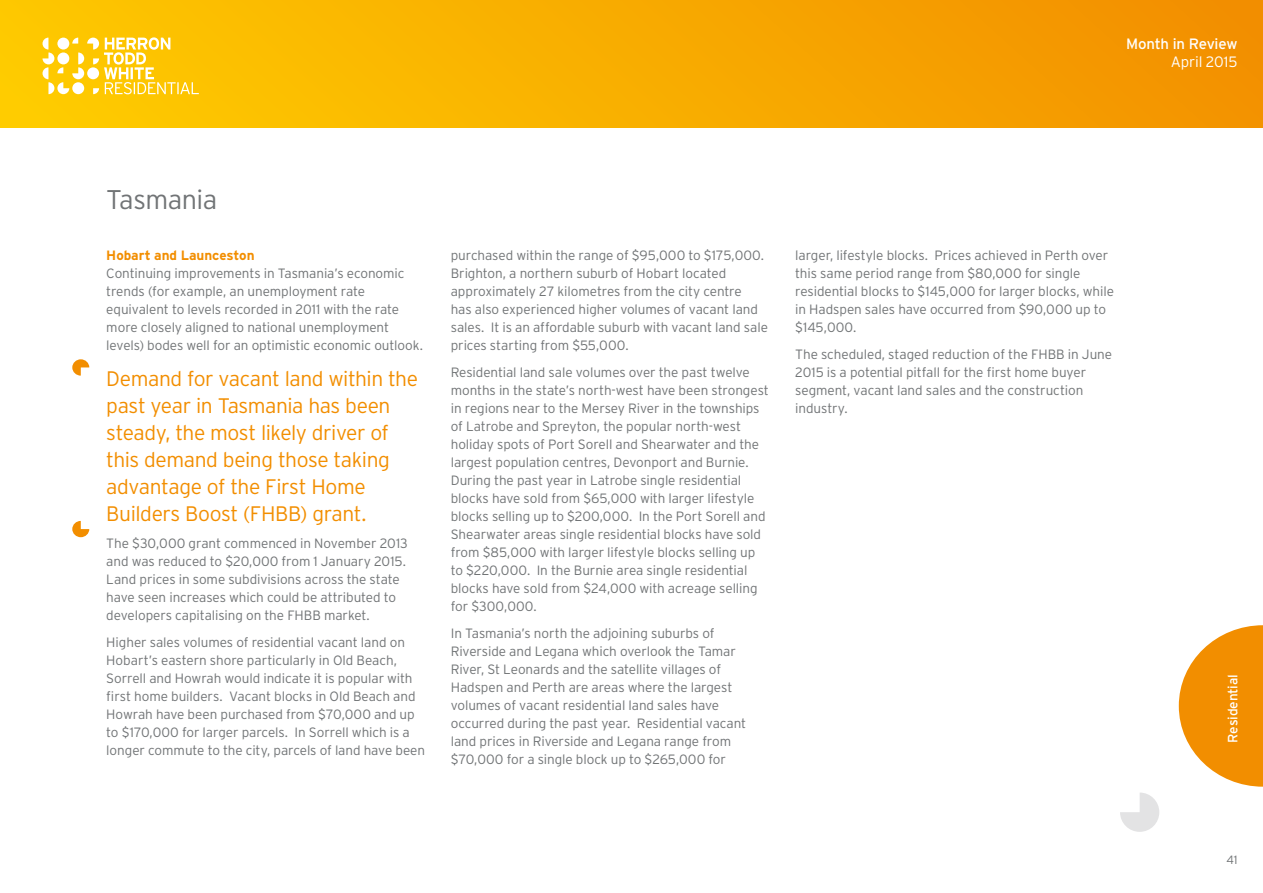
<style>
.page{position:relative;width:1263px;height:893px;background:#fff}
.page>*{position:absolute;margin:0;border:0;box-sizing:border-box;transform-origin:0 0}
.H_4{font:300 27px "Interstate";letter-spacing:-.02em;color:#717476}
.P_1{font:300 21px/27px "Interstate";letter-spacing:-.02em;color:#f28e00}
.H_3{font:15px "Interstate";letter-spacing:-.015em;color:#fff}
.H_3-2{font:300 15px "Interstate";letter-spacing:-.015em;color:#fff}
.P_2{font:300 13.5px/18px "Interstate";letter-spacing:-.005em;color:#717476}
.H_3-3{font:700 13.5px "Interstate";letter-spacing:-.005em;color:#f28e00}
.H_3-4{font:13.5px "Interstate";letter-spacing:-.01em;color:#fff}
.t1{font:300 12px "Interstate";color:#717476}
</style>
<div class="page">
<svg style="left:1120px;top:792px;width:39px;height:40px"></svg>
<div style="left:0;top:0;width:1263px;height:128px;background:linear-gradient(to right,#fecb00,#f29000)"></div>
<svg style="left:43px;top:37px;width:156px;height:57px"></svg>
<svg style="left:1179px;top:625px;width:84px;height:162px"></svg>
<svg style="left:72px;top:359px;width:17px;height:17px"></svg>
<svg style="left:72px;top:521px;width:17px;height:16px"></svg>
<p class="H_3" style="left:1126px;top:35px;width:113px">Month in Review</p>
<p class="H_3-2" style="left:1171px;top:53px;width:68px">April 2015</p>
<p class="H_4" style="left:106px;top:183px;width:112px">Tasmania</p>
<p class="H_3-3" style="left:106px;top:247px;width:150px">Hobart and Launceston</p>
<p class="P_2" style="left:106px;top:264px;width:318px">Continuing improvements in Tasmania’s economic trends (for example, an unemployment rate equivalent to levels recorded in 2011 with the rate more closely aligned to national unemployment levels) bodes well for an optimistic economic outlook.</p>
<p class="P_1" style="left:106px;top:365px;width:313px">Demand for vacant land within the past year in Tasmania has been steady, the most likely driver of this demand being those taking advantage of the First Home<br>Builders Boost (FHBB) grant.</p>
<p class="P_2" style="left:106px;top:534px;width:303px">The $30,000 grant commenced in November 2013 and was reduced to $20,000 from 1 January 2015.<br>Land prices in some subdivisions across the state have seen increases which could be attributed to developers capitalising on the FHBB market.</p>
<p class="P_2" style="left:106px;top:633px;width:320px">Higher sales volumes of residential vacant land on Hobart’s eastern shore particularly in Old Beach, Sorrell and Howrah would indicate it is popular with first home builders. Vacant blocks in Old Beach and Howrah have been purchased from $70,000 and up to $170,000 for larger parcels. In Sorrell which is a longer commute to the city, parcels of land have been</p>
<p class="P_2" style="left:451px;top:246px;width:319px">purchased within the range of $95,000 to $175,000.<br>Brighton, a northern suburb of Hobart located approximately 27 kilometres from the city centre<br>has also experienced higher volumes of vacant land sales. It is an affordable suburb with vacant land sale prices starting from $55,000.</p>
<p class="P_2" style="left:451px;top:363px;width:320px">Residential land sale volumes over the past twelve months in the state’s north-west have been strongest in regions near to the Mersey River in the townships of Latrobe and Spreyton, the popular north-west holiday spots of Port Sorell and Shearwater and the largest population centres, Devonport and Burnie.<br>During the past year in Latrobe single residential blocks have sold from $65,000 with larger lifestyle blocks selling up to $200,000. In the Port Sorell and Shearwater areas single residential blocks have sold from $85,000 with larger lifestyle blocks selling up to $220,000. In the Burnie area single residential blocks have sold from $24,000 with acreage selling for $300,000.</p>
<p class="P_2" style="left:451px;top:624px;width:297px">In Tasmania’s north the adjoining suburbs of Riverside and Legana which overlook the Tamar River, St Leonards and the satellite villages of Hadspen and Perth are areas where the largest volumes of vacant residential land sales have occurred during the past year. Residential vacant land prices in Riverside and Legana range from $70,000 for a single block up to $265,000 for</p>
<p class="P_2" style="left:795px;top:246px;width:320px">larger, lifestyle blocks. Prices achieved in Perth over this same period range from $80,000 for single residential blocks to $145,000 for larger blocks, while in Hadspen sales have occurred from $90,000 up to $145,000.</p>
<p class="P_2" style="left:795px;top:345px;width:318px">The scheduled, staged reduction of the FHBB in June 2015 is a potential pitfall for the first home buyer segment, vacant land sales and the construction industry.</p>
<p class="H_3-4" style="left:1224px;top:743px;width:70px;rotate:-90deg">Residential</p>
<p class="t1" style="left:1226px;top:853px;width:13px">41</p>
</div>
